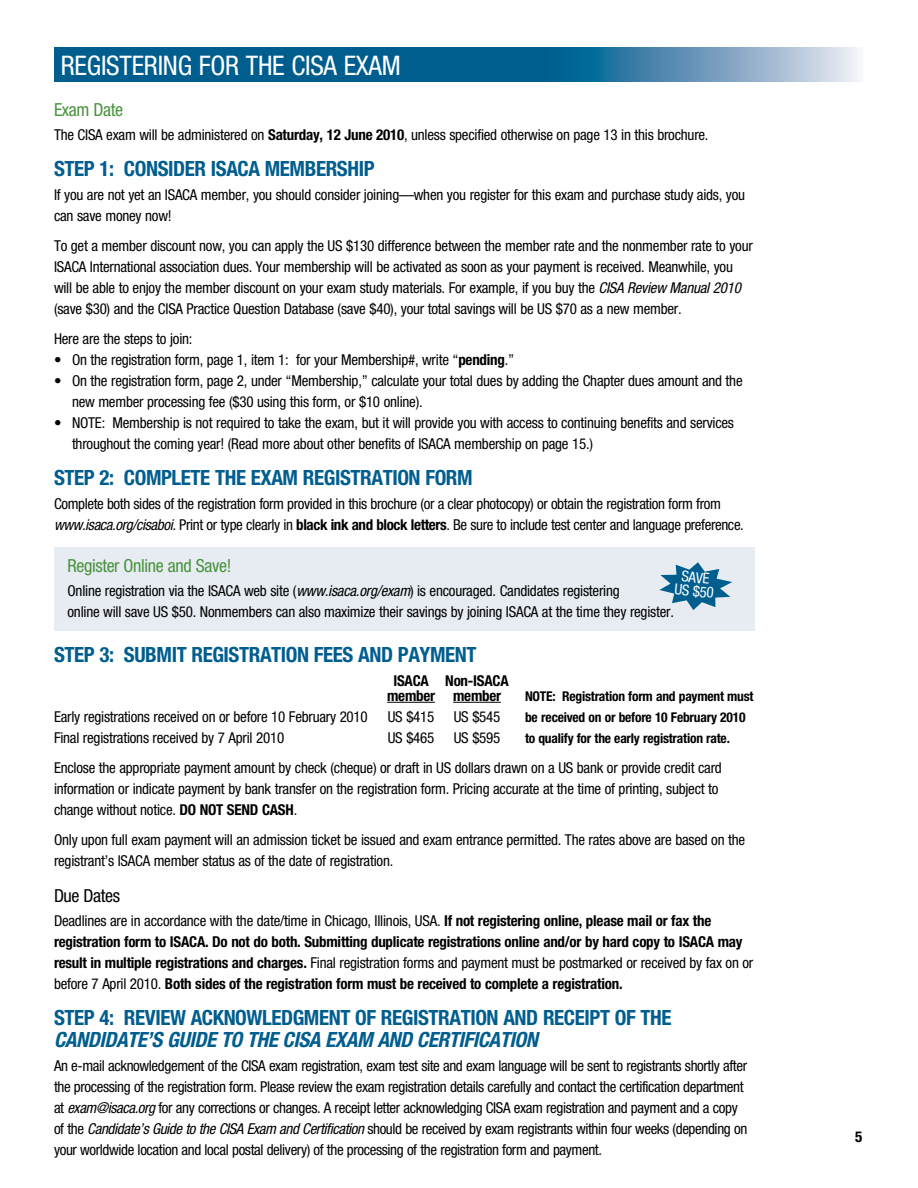
<style>
.page{position:relative;width:918px;height:1188px;background:#fff}
.page>*{position:absolute;margin:0;border:0;box-sizing:border-box;transform-origin:0 0}
.t1{font:condensed 27px "Helvetica Neue";letter-spacing:-.01em;color:#fff}
.t2{font:700 condensed 21px "Helvetica Neue";letter-spacing:-.02em;color:#005e8f}
.t3{font:italic 700 condensed 21px "Helvetica Neue";letter-spacing:-.02em;color:#005e8f}
.t4{font:italic 700 condensed 21px "Helvetica Neue";letter-spacing:.035em;color:#005e8f}
.t5{font:condensed 18px "Helvetica Neue";letter-spacing:-.02em;color:#48933c}
.t6{font:condensed 18px "Helvetica Neue";letter-spacing:-.02em;color:#000}
.t7{font:condensed 15px/21px "Helvetica Neue";letter-spacing:-.015em;color:#000}
.t8{font:700 condensed 15px/21px "Helvetica Neue";letter-spacing:-.015em;color:#000;text-align:center}
.t9{font:condensed 15px/13.5px "Helvetica Neue";color:#fff;text-align:center}
.t10{font:700 condensed 13.5px "Helvetica Neue";letter-spacing:-.015em;color:#000}
.s1{font-weight:700}
.s2{font-style:italic}
.s3{font-weight:400}
</style>
<div class="page">
<div style="left:54px;top:547px;width:701px;height:83px;background:#e7ecf2"></div>
<svg style="left:659px;top:562px;width:73px;height:48px"></svg>
<div style="left:54px;top:47px;width:492px;height:35px;background:#005e8f"></div>
<svg style="left:546px;top:47px;width:313px;height:35px;background:#6d9dbd"></svg>
<hr style="left:387px;top:702px;width:48px;height:1px;background:#000">
<hr style="left:453px;top:702px;width:48px;height:1px;background:#000">
<h1 class="t1" style="left:61px;top:50px;width:26px">Registeri</h1>
<h1 class="t1" style="left:163px;top:50px;width:223px">ng for the CISA Exam</h1>
<p class="t5" style="left:54px;top:99px;width:71px">Exam Date</p>
<p class="t7" style="left:54px;top:124px;width:656px">The CISA exam will be administered on <span class="s1">Saturday, 12 June 2010</span>, unless specified otherwise on page 13 in this brochure.</p>
<h2 class="t2" style="left:54px;top:156px;width:92px">Step 1: Consider</h2>
<h2 class="t2" style="left:211px;top:156px;width:82px">ISACA Members</h2>
<h2 class="t2" style="left:347px;top:156px;width:20px">hip</h2>
<p class="t7" style="left:54px;top:184px;width:693px">If you are not yet an ISACA member, you should consider joining—when you register for this exam and purchase study aids, you can save money now!</p>
<p class="t7" style="left:54px;top:235px;width:700px">To get a member discount now, you can apply the US $130 difference between the member rate and the nonmember rate to your ISACA International association dues. Your membership will be activated as soon as your payment is received. Meanwhile, you will be able to enjoy the member discount on your exam study materials. For example, if you buy the <span class="s2">CISA Review Manual 2010 </span>(save $30) and the CISA Practice Question Database (save $40), your total savings will be US $70 as a new member.</p>
<p class="t7" style="left:54px;top:328px;width:140px">Here are the steps to join:</p>
<p class="t7" style="left:54px;top:349px;width:462px">• On the registration form, page 1, item 1: for your Membership#, write “<span class="s1">pending</span>.”</p>
<p class="t7" style="left:72px;top:370px;width:672px;text-indent:-18px">• On the registration form, page 2, under “Membership,” calculate your total dues by adding the Chapter dues amount and the new member processing fee ($30 using this form, or $10 online).</p>
<p class="t7" style="left:72px;top:412px;width:664px;text-indent:-18px">• NOTE: Membership is not required to take the exam, but it will provide you with access to continuing benefits and services throughout the coming year! (Read more about other benefits of ISACA membership on page 15.)</p>
<h2 class="t2" style="left:54px;top:465px;width:93px">Step 2: Complete</h2>
<h2 class="t2" style="left:215px;top:465px;width:131px">the Exam Registration</h2>
<h2 class="t2" style="left:425px;top:465px;width:23px">Form</h2>
<p class="t7" style="left:54px;top:493px;width:691px">Complete both sides of the registration form provided in this brochure (or a clear photocopy) or obtain the registration form from <span class="s2">www.isaca.org/cisaboi.</span> Print or type clearly in <span class="s1">black ink and block letters</span>. Be sure to include test center and language preference.</p>
<p class="t5" style="left:68px;top:555px;width:165px">Register Online and Save!</p>
<p class="t7" style="left:68px;top:580px;width:608px">Online registration via the ISACA web site (<span class="s2">www.isaca.org/exam</span>) is encouraged. Candidates registering<br>online will save US $50. Nonmembers can also maximize their savings by joining ISACA at the time they register.</p>
<h2 class="t2" style="left:54px;top:642px;width:103px">Step 3: Submit</h2>
<h2 class="t2" style="left:191px;top:642px;width:43px">Registration</h2>
<h2 class="t2" style="left:314px;top:642px;width:57px">Fees and</h2>
<h2 class="t2" style="left:398px;top:642px;width:45px">Payment</h2>
<p class="t8" style="left:387px;top:673px;width:123px;line-height:15px">ISACA Non-ISACA member member</p>
<p class="t9" style="left:677px;top:569px;width:41px;rotate:6deg">SAVE<br>US $50</p>
<p class="t10" style="left:525px;top:688px;width:230px">NOTE: Registration form and payment must</p>
<p class="t7" style="left:54px;top:706px;width:315px">Early registrations received on or before 10 February 2010</p>
<p class="t7" style="left:388px;top:706px;width:48px">US $415</p>
<p class="t7" style="left:454px;top:706px;width:48px">US $545</p>
<p class="t10" style="left:525px;top:709px;width:222px">be received on or before 10 February 2010</p>
<p class="t7" style="left:54px;top:727px;width:232px">Final registrations received by 7 April 2010</p>
<p class="t7" style="left:388px;top:727px;width:48px">US $465</p>
<p class="t7" style="left:454px;top:727px;width:48px">US $595</p>
<p class="t10" style="left:525px;top:730px;width:206px">to qualify for the early registration rate.</p>
<p class="t7" style="left:54px;top:757px;width:669px">Enclose the appropriate payment amount by check (cheque) or draft in US dollars drawn on a US bank or provide credit card information or indicate payment by bank transfer on the registration form. Pricing accurate at the time of printing, subject to change without notice. <span class="s1">DO NOT SEND CASH</span>.</p>
<p class="t7" style="left:54px;top:829px;width:693px">Only upon full exam payment will an admission ticket be issued and exam entrance permitted. The rates above are based on the registrant’s ISACA member status as of the date of registration.</p>
<p class="t6" style="left:54px;top:885px;width:68px">Due Dates</p>
<p class="t8" style="left:54px;top:910px;width:701px;text-align:left"><span class="s3">Deadlines are in accordance with the date/time in Chicago, Illinois, USA.</span> If not registering online, please mail or fax the registration form to ISACA. Do not do both. Submitting duplicate registrations online and/or by hard copy to ISACA may result in multiple registrations and charges. <span class="s3">Final registration forms and payment must be postmarked or received by fax on or before 7 April 2010.</span> Both sides of the registration form must be received to complete a registration.</p>
<h2 class="t2" style="left:54px;top:1005px;width:263px">Step 4: Review Acknowled gment</h2>
<h2 class="t2" style="left:355px;top:1005px;width:69px">of Registration</h2>
<h2 class="t2" style="left:503px;top:1005px;width:13px">and</h2>
<h2 class="t2" style="left:543px;top:1005px;width:22px">Receipt</h2>
<h2 class="t2" style="left:615px;top:1005px;width:57px">of the</h2>
<h2 class="t4" style="left:54px;top:1027px;width:45px">CANDIDA</h2>
<h2 class="t3" style="left:127px;top:1027px;width:231px">TE’S GUIDE TO THE CISA EXAMA</h2>
<h2 class="t4" style="left:389px;top:1027px;width:23px">NDCER</h2>
<h2 class="t4" style="left:449px;top:1027px;width:89px">TIFICA TION</h2>
<p class="t7" style="left:54px;top:1055px;width:695px">An e-mail acknowledgement of the CISA exam registration, exam test site and exam language will be sent to registrants shortly after the processing of the registration form. Please review the exam registration details carefully and contact the certification department at <span class="s2">exam@isaca.org</span> for any corrections or changes. A receipt letter acknowledging CISA exam registration and payment and a copy of the <span class="s2">Candidate’s Guide to the CISA Exam and Certification</span> should be received by exam registrants within four weeks (depending on your worldwide location and local postal delivery) of the processing of the registration form and payment.</p>
<p class="t8" style="left:855px;top:1125px;width:9px">5</p>
</div>
